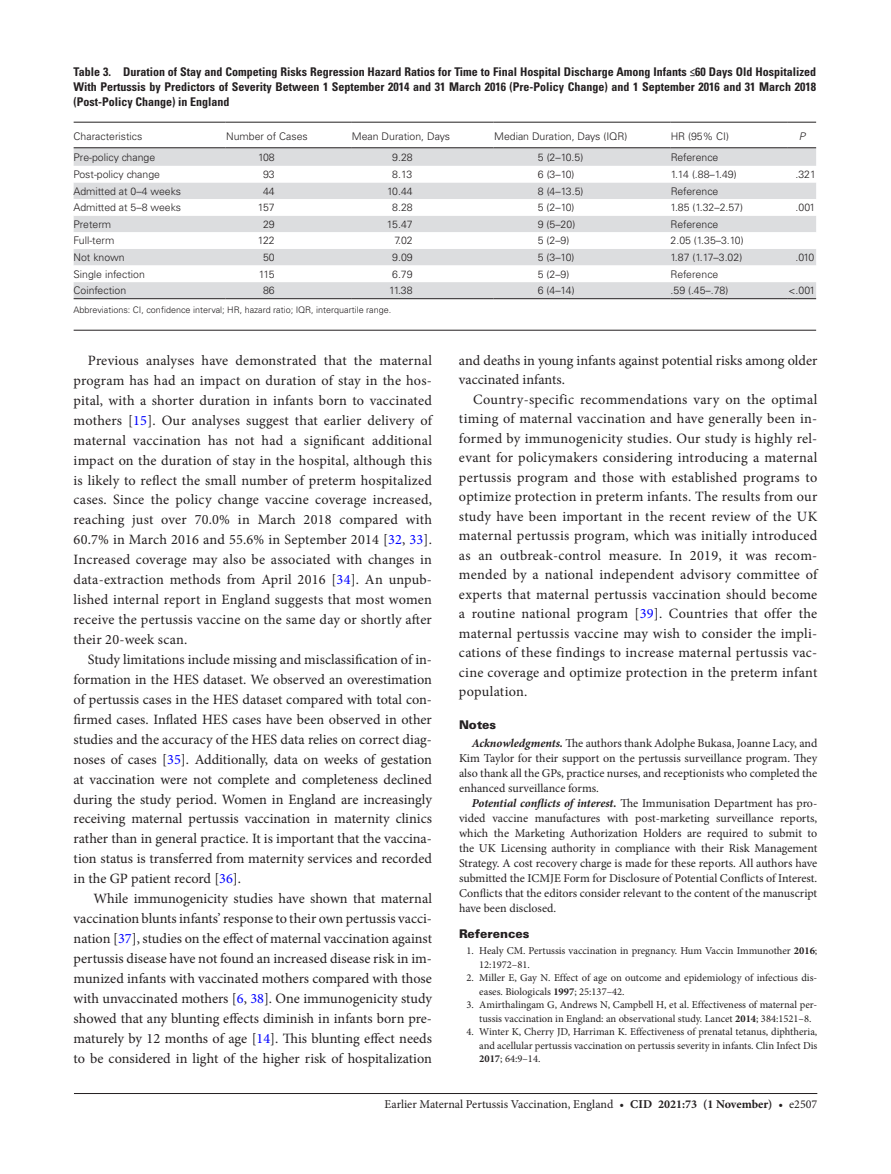
<style>
.page{position:relative;width:891px;height:1174px;background:#fff}
.page>*{position:absolute;margin:0;border:0;box-sizing:border-box;transform-origin:0 0}
.t1{font:14.25px/20px "Minion Pro";color:#231f20;text-align:justify}
.t2{font:12px/15px "Minion Pro";color:#231f20;text-align:justify}
.t3{font:700 condensed 12px/15px "Univers LT Std";color:#231f20;text-align:justify}
.t4{font:900 12px "Univers LT Std";color:#231f20}
.t5{font:10.5px/13.5px "Minion Pro";color:#231f20}
.t6{font:300 10.5px "Univers LT Std";color:#231f20}
.t7{font:italic 300 10.5px "Univers LT Std";color:#231f20}
.t8{font:300 9px "Univers LT Std";color:#231f20}
.s1{color:#00f}
.s2{font-weight:700;font-style:italic}
.s3{font-weight:700}
</style>
<div class="page">
<hr style="left:74px;top:1093px;width:743px;height:1px;background:#231f20">
<hr style="left:74px;top:330px;width:742px;height:1px;background:#231f20">
<div style="left:74px;top:148px;width:742px;height:150px;background:#dcdddf"></div>
<svg style="left:74px;top:166px;width:742px;height:116px"></svg>
<svg style="left:74px;top:122px;width:742px;height:26px"></svg>
<hr style="left:74px;top:298px;width:151px;height:1px;background:#231f20">
<hr style="left:225px;top:298px;width:126px;height:1px;background:#231f20">
<hr style="left:351px;top:298px;width:142px;height:1px;background:#231f20">
<hr style="left:493px;top:298px;width:178px;height:1px;background:#231f20">
<hr style="left:671px;top:298px;width:117px;height:1px;background:#231f20">
<svg style="left:788px;top:298px;width:28px;height:1px"></svg>
<p class="t3" style="left:74px;top:64px;width:744px">Table 3. Duration of Stay and Competing Risks Regression Hazard Ratios for Time to Final Hospital Discharge Among Infants ≤60 Days Old Hospitalized With Pertussis by Predictors of Severity Between 1 September 2014 and 31 March 2016 (Pre-Policy Change) and 1 September 2016 and 31 March 2018 (Post-Policy Change) in England</p>
<p class="t6" style="left:74px;top:130px;width:70px">Characteristics</p>
<p class="t6" style="left:226px;top:130px;width:83px">Number of Cases</p>
<p class="t6" style="left:352px;top:130px;width:100px">Mean Duration, Days</p>
<p class="t6" style="left:494px;top:130px;width:135px">Median Duration, Days (IQR)</p>
<p class="t6" style="left:671px;top:130px;width:60px">HR (95% CI)</p>
<p class="t7" style="left:799px;top:130px;width:8px">P</p>
<p class="t6" style="left:74px;top:151px;width:83px">Pre-policy change</p>
<p class="t6" style="left:258px;top:151px;width:18px">108</p>
<p class="t6" style="left:392px;top:151px;width:22px">9.28</p>
<p class="t6" style="left:538px;top:151px;width:47px">5 (2–10.5)</p>
<p class="t6" style="left:671px;top:151px;width:49px">Reference</p>
<p class="t6" style="left:74px;top:168px;width:88px">Post-policy change</p>
<p class="t6" style="left:263px;top:168px;width:13px">93</p>
<p class="t6" style="left:392px;top:168px;width:21px">8.13</p>
<p class="t6" style="left:538px;top:168px;width:38px">6 (3–10)</p>
<p class="t6" style="left:671px;top:168px;width:68px">1.14 (.88–1.49)</p>
<p class="t6" style="left:796px;top:168px;width:22px">.321</p>
<p class="t6" style="left:74px;top:185px;width:109px">Admitted at 0–4 weeks</p>
<p class="t6" style="left:263px;top:185px;width:13px">44</p>
<p class="t6" style="left:387px;top:185px;width:27px">10.44</p>
<p class="t6" style="left:538px;top:185px;width:47px">8 (4–13.5)</p>
<p class="t6" style="left:671px;top:185px;width:49px">Reference</p>
<p class="t6" style="left:74px;top:201px;width:109px">Admitted at 5–8 weeks</p>
<p class="t6" style="left:258px;top:201px;width:18px">157</p>
<p class="t6" style="left:392px;top:201px;width:22px">8.28</p>
<p class="t6" style="left:538px;top:201px;width:38px">5 (2–10)</p>
<p class="t6" style="left:671px;top:201px;width:74px">1.85 (1.32–2.57)</p>
<p class="t6" style="left:795px;top:201px;width:21px">.001</p>
<p class="t6" style="left:74px;top:218px;width:39px">Preterm</p>
<p class="t6" style="left:263px;top:218px;width:13px">29</p>
<p class="t6" style="left:387px;top:218px;width:27px">15.47</p>
<p class="t6" style="left:538px;top:218px;width:39px">9 (5–20)</p>
<p class="t6" style="left:671px;top:218px;width:49px">Reference</p>
<p class="t6" style="left:74px;top:234px;width:42px">Full-term</p>
<p class="t6" style="left:258px;top:234px;width:18px">122</p>
<p class="t6" style="left:394px;top:234px;width:20px">7.02</p>
<p class="t6" style="left:538px;top:234px;width:33px">5 (2–9)</p>
<p class="t6" style="left:671px;top:234px;width:75px">2.05 (1.35–3.10)</p>
<p class="t6" style="left:74px;top:251px;width:53px">Not known</p>
<p class="t6" style="left:263px;top:251px;width:13px">50</p>
<p class="t6" style="left:392px;top:251px;width:22px">9.09</p>
<p class="t6" style="left:538px;top:251px;width:38px">5 (3–10)</p>
<p class="t6" style="left:671px;top:251px;width:73px">1.87 (1.17–3.02)</p>
<p class="t6" style="left:795px;top:251px;width:20px">.010</p>
<p class="t6" style="left:74px;top:268px;width:73px">Single infection</p>
<p class="t6" style="left:259px;top:268px;width:17px">115</p>
<p class="t6" style="left:392px;top:268px;width:22px">6.79</p>
<p class="t6" style="left:538px;top:268px;width:33px">5 (2–9)</p>
<p class="t6" style="left:671px;top:268px;width:49px">Reference</p>
<p class="t6" style="left:74px;top:284px;width:54px">Coinfection</p>
<p class="t6" style="left:263px;top:284px;width:13px">86</p>
<p class="t6" style="left:389px;top:284px;width:25px">11.38</p>
<p class="t6" style="left:538px;top:284px;width:38px">6 (4–14)</p>
<p class="t6" style="left:671px;top:284px;width:59px">.59 (.45–.78)</p>
<p class="t6" style="left:789px;top:284px;width:28px">&lt;.001</p>
<p class="t8" style="left:74px;top:304px;width:319px">Abbreviations: CI, confidence interval; HR, hazard ratio; IQR, interquartile range.</p>
<p class="t1" style="left:74px;top:350px;width:360px;text-indent:14px">Previous analyses have demonstrated that the maternal program has had an impact on duration of stay in the hos&shy;pital, with a shorter duration in infants born to vaccinated mothers [<span class="s1">15</span>]. Our analyses suggest that earlier delivery of maternal vaccination has not had a significant additional impact on the duration of stay in the hospital, although this is likely to reflect the small number of preterm hospitalized cases. Since the policy change vaccine coverage increased, reaching just over 70.0% in March 2018 compared with 60.7% in March 2016 and 55.6% in September 2014 [<span class="s1">32</span>, <span class="s1">33</span>].<br>Increased coverage may also be associated with changes in data-extraction methods from April 2016 [<span class="s1">34</span>]. An unpub&shy;lished internal report in England suggests that most women receive the pertussis vaccine on the same day or shortly after their 20-week scan.</p>
<p class="t1" style="left:74px;top:650px;width:360px;text-indent:14px">Study limitations include missing and misclassification of in&shy;formation in the HES dataset. We observed an overestimation of pertussis cases in the HES dataset compared with total con&shy;firmed cases. Inflated HES cases have been observed in other studies and the accuracy of the HES data relies on correct diag&shy;noses of cases [<span class="s1">35</span>]. Additionally, data on weeks of gestation at vaccination were not complete and completeness declined during the study period. Women in England are increasingly receiving maternal pertussis vaccination in maternity clinics rather than in general practice. It is important that the vaccina&shy;tion status is transferred from maternity services and recorded in the GP patient record [<span class="s1">36</span>].</p>
<p class="t1" style="left:74px;top:889px;width:360px;text-indent:20px">While immunogenicity studies have shown that maternal vaccination blunts infants’ response to their own pertussis vacci&shy;nation [<span class="s1">37</span>], studies on the effect of maternal vaccination against pertussis disease have not found an increased disease risk in im&shy;munized infants with vaccinated mothers compared with those with unvaccinated mothers [<span class="s1">6</span>, <span class="s1">38</span>]. One immunogenicity study showed that any blunting effects diminish in infants born pre&shy;maturely by 12 months of age [<span class="s1">14</span>]. This blunting effect needs to be considered in light of the higher risk of hospitalization</p>
<p class="t1" style="left:459px;top:351px;width:360px;line-height:19.5px">and deaths in young infants against potential risks among older vaccinated infants.</p>
<p class="t1" style="left:459px;top:390px;width:360px;line-height:19.5px;text-indent:14px">Country-specific recommendations vary on the optimal timing of maternal vaccination and have generally been in&shy;formed by immunogenicity studies. Our study is highly rel&shy;evant for policymakers considering introducing a maternal pertussis program and those with established programs to optimize protection in preterm infants. The results from our study have been important in the recent review of the UK maternal pertussis program, which was initially introduced as an outbreak-control measure. In 2019, it was recom&shy;mended by a national independent advisory committee of experts that maternal pertussis vaccination should become a routine national program [<span class="s1">39</span>]. Countries that offer the maternal pertussis vaccine may wish to consider the impli&shy;cations of these findings to increase maternal pertussis vac&shy;cine coverage and optimize protection in the preterm infant population.</p>
<p class="t4" style="left:459px;top:718px;width:39px">Notes</p>
<p class="t2" style="left:459px;top:736px;width:360px;text-indent:13px"><span class="s2">Acknowledgments.</span> The authors thank Adolphe Bukasa, Joanne Lacy, and Kim Taylor for their support on the pertussis surveillance program. They also thank all the GPs, practice nurses, and receptionists who completed the enhanced surveillance forms.</p>
<p class="t2" style="left:459px;top:796px;width:360px;text-indent:13px"><span class="s2">Potential conflicts of interest.</span> The Immunisation Department has pro&shy;vided vaccine manufactures with post-marketing surveillance reports, which the Marketing Authorization Holders are required to submit to the UK Licensing authority in compliance with their Risk Management Strategy. A cost recovery charge is made for these reports. All authors have submitted the ICMJE Form for Disclosure of Potential Conflicts of Interest.<br>Conflicts that the editors consider relevant to the content of the manuscript have been disclosed.</p>
<p class="t4" style="left:459px;top:926px;width:72px">References</p>
<p class="t5" style="left:479px;top:944px;width:340px;text-indent:-13px">1. Healy CM. Pertussis vaccination in pregnancy. Hum Vaccin Immunother <span class="s3">2016</span>;<br>12:1972–81.</p>
<p class="t5" style="left:479px;top:971px;width:340px;text-indent:-13px">2. Miller E, Gay N. Effect of age on outcome and epidemiology of infectious dis&shy;eases. Biologicals <span class="s3">1997</span>; 25:137–42.</p>
<p class="t5" style="left:479px;top:998px;width:340px;text-indent:-13px">3. Amirthalingam G, Andrews N, Campbell H, et al. Effectiveness of maternal per&shy;tussis vaccination in England: an observational study. Lancet <span class="s3">2014</span>; 384:1521–8.</p>
<p class="t5" style="left:479px;top:1025px;width:340px;text-align:justify;text-indent:-13px">4. Winter K, Cherry JD, Harriman K. Effectiveness of prenatal tetanus, diphtheria, and acellular pertussis vaccination on pertussis severity in infants. Clin Infect Dis <span class="s3">2017</span>; 64:9–14.</p>
<p class="t2" style="left:385px;top:1096px;width:434px">Earlier Maternal Pertussis Vaccination, England • <span class="s3">cid 2021:73 (1 November)</span> • e2507</p>
</div>
